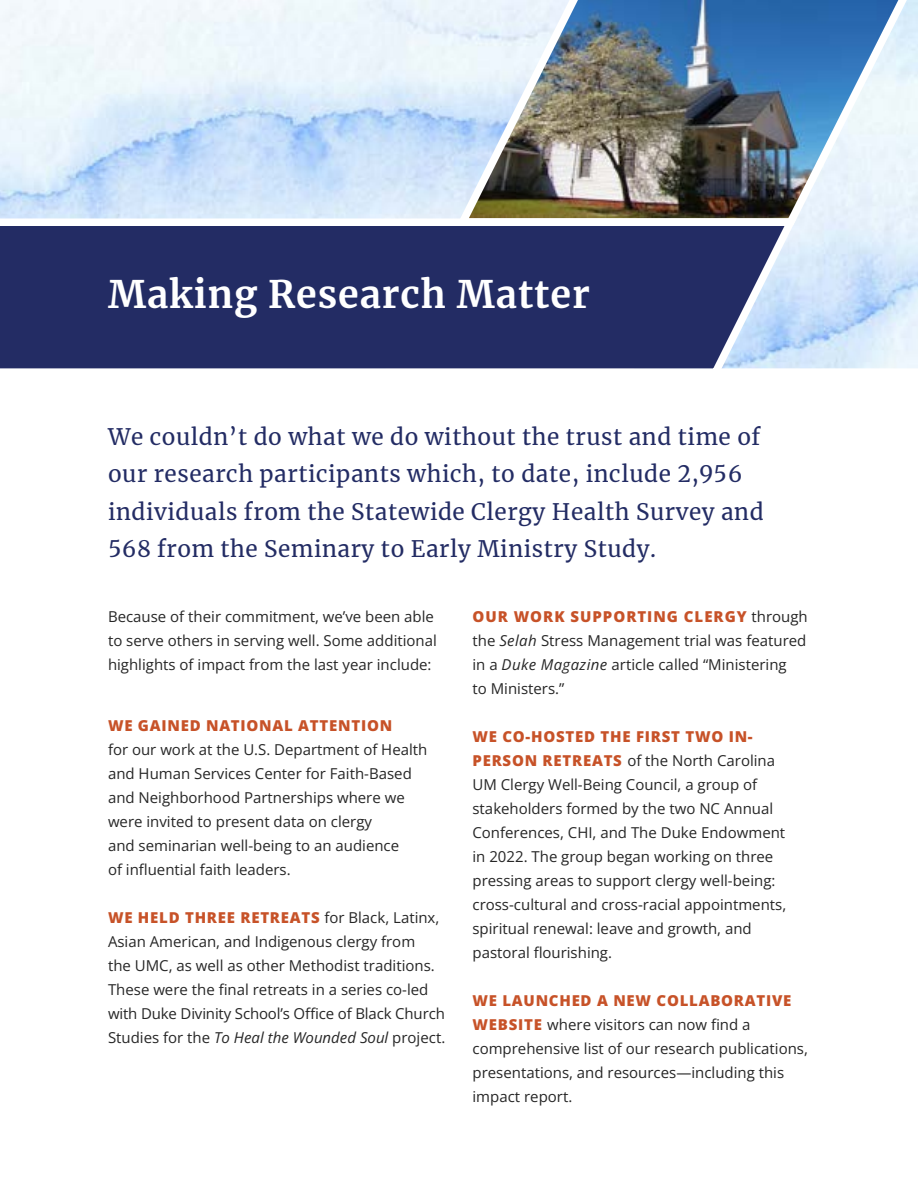
<style>
.page{position:relative;width:918px;height:1188px;background:#fff}
.page>*{position:absolute;margin:0;border:0;box-sizing:border-box;transform-origin:0 0}
.t1{font:700 37.5px "Merriweather";letter-spacing:.025em;color:#fff}
.t2{font:22.5px/37.5px "Merriweather";letter-spacing:.025em;color:#232c64}
.t3{font:15px/24px "Open Sans";color:#262626}
.t4{font:15px "Open Sans";letter-spacing:.05em;color:#c75228}
.s1{color:#c75228}
.s2{font-style:italic}
</style>
<div class="page">
<svg style="left:803px;top:0;width:115px;height:369px;background:#d5e8fa"></svg>
<svg style="left:803px;top:0;width:104px;height:226px;background:#e7f3fb"></svg>
<img style="left:598px;top:0;width:300px;height:218px">
<svg style="left:0;top:0;width:598px;height:215px"></svg>
<svg style="left:0;top:215px;width:803px;height:154px;background:#3c4576"></svg>
<h1 class="t1" style="left:108px;top:268px;width:483px">Making Research Matter</h1>
<h2 class="t2" style="left:108px;top:417px;width:657px">We couldn’t do what we do without the trust and time of our research participants which, to date, include 2,956 individuals from the Statewide Clergy Health Survey and 568 from the Seminary to Early Ministry Study.</h2>
<p class="t3" style="left:108px;top:604px;width:330px">Because of their commitment, we’ve been able to serve others in serving well. Some additional highlights of impact from the last year include:</p>
<p class="t4" style="left:108px;top:716px;width:286px">WE GAINED NATIONAL ATTENTION</p>
<p class="t3" style="left:108px;top:738px;width:321px">for our work at the U.S. Department of Health and Human Services Center for Faith-Based and Neighborhood Partnerships where we were invited to present data on clergy<br>and seminarian well-being to an audience<br>of influential faith leaders.</p>
<p class="t3" style="left:108px;top:906px;width:339px"><span class="s1">WE HELD THREE RETREATS</span> for Black, Latinx, Asian American, and Indigenous clergy from<br>the UMC, as well as other Methodist traditions.<br>These were the final retreats in a series co-led with Duke Divinity School’s Office of Black Church Studies for the <span class="s2">To Heal the Wounded Soul</span> project.</p>
<p class="t3" style="left:472px;top:604px;width:337px"><span class="s1">OUR WORK SUPPORTING CLERGY</span> through the <span class="s2">Selah</span> Stress Management trial was featured in a <span class="s2">Duke Magazine</span> article called “Ministering<br>to Ministers.”</p>
<p class="t3" style="left:472px;top:724px;width:315px"><span class="s1">WE CO-HOSTED THE FIRST TWO IN-PERSON RETREATS</span> of the North Carolina UM Clergy Well-Being Council, a group of stakeholders formed by the two NC Annual Conferences, CHI, and The Duke Endowment in 2022. The group began working on three pressing areas to support clergy well-being: cross-cultural and cross-racial appointments, spiritual renewal: leave and growth, and pastoral flourishing.</p>
<p class="t3" style="left:472px;top:988px;width:337px"><span class="s1">WE LAUNCHED A NEW COLLABORATIVE WEBSITE</span> where visitors can now find a comprehensive list of our research publications, presentations, and resources—including this impact report.</p>
</div>
